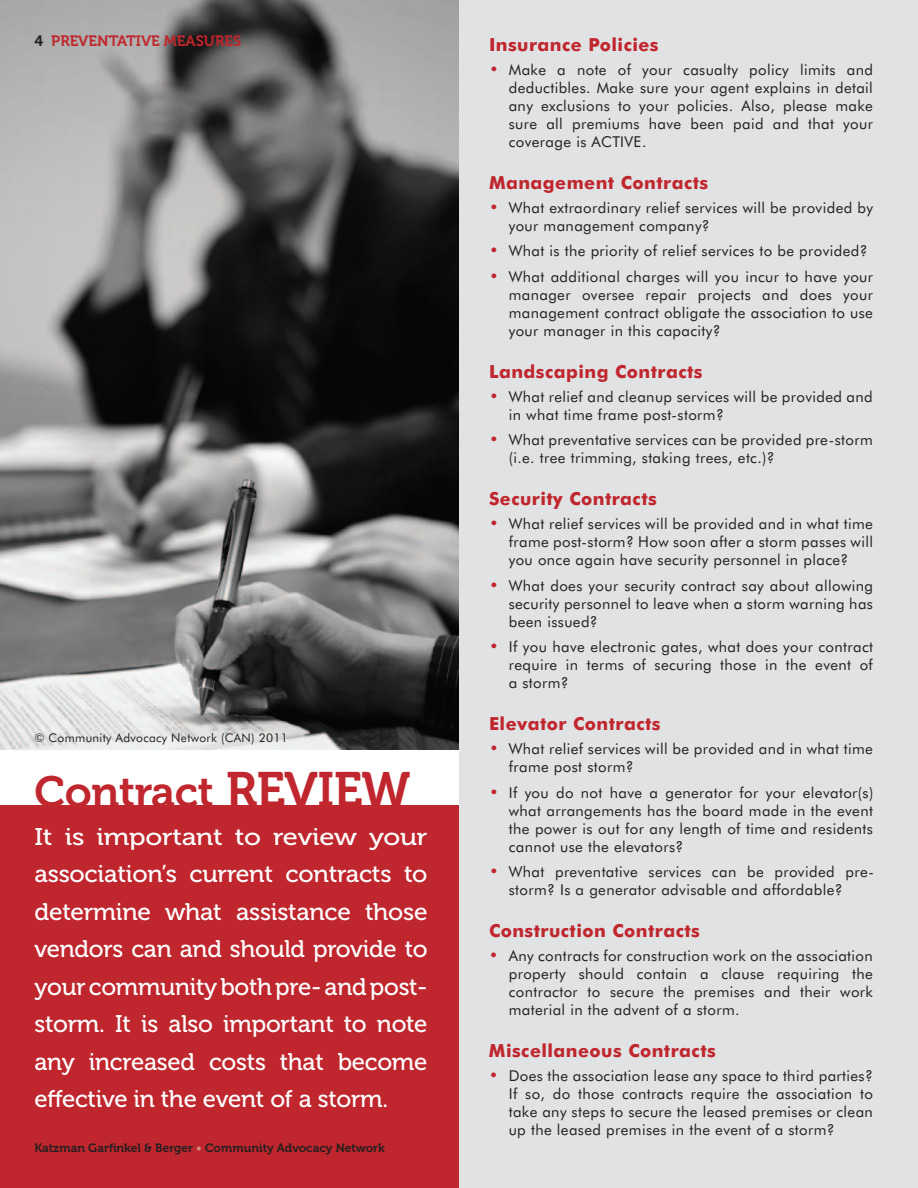
<style>
.page{position:relative;width:918px;height:1188px;background:#fff}
.page>*{position:absolute;margin:0;border:0;box-sizing:border-box;transform-origin:0 0}
.t1{font:43.5px "Museo 700";letter-spacing:-.01em;color:#c0262d}
.t2{font:24px/37.5px "Museo 500";letter-spacing:-.01em;color:#fff;text-align:justify;scale:1.14 1}
.t3{font:700 18px "Futura BT";letter-spacing:.025em;color:#c0262d}
.t4{font:15px/18px "Futura BT";letter-spacing:.025em;color:#231f20;text-align:justify}
.t5{font:15px "Museo 700";color:#c0262d}
.t6{font:12px "Museo 700";color:#231f20}
.t7{font:12px "Futura BT";letter-spacing:.025em;color:#231f20}
.s1{color:#231f20}
.s2{font-size:49.5px}
.s3{color:#da8e77}
.s4{font-weight:700;font-size:16.5px;color:#c0262d}
</style>
<div class="page">
<div style="left:459px;top:0;width:459px;height:1188px;background:#e1e2e4"></div>
<div style="left:0;top:806px;width:459px;height:382px;background:#c0262d"></div>
<img style="left:0;top:0;width:459px;height:750px">
<p class="t5" style="left:34px;top:32px;width:208px"><span class="s1">4</span> PREVENTATIVE MEASURES</p>
<p class="t7" style="left:34px;top:730px;width:255px">© Community Advocacy Network (CAN) 2011</p>
<p class="t1" style="left:34px;top:768px;width:378px">Contract <span class="s2">REVIEW</span></p>
<p class="t2" style="left:34px;top:818px;width:346px">It is important to review your association’s current contracts to determine what assistance those vendors can and should provide to your community both pre- and post&shy;storm. It is also important to note any increased costs that become effective in the event of a storm.</p>
<p class="t6" style="left:34px;top:1141px;width:352px">Katzman Garfinkel &amp; Berger <span class="s3">•</span> Community Advocacy Network</p>
<p class="t3" style="left:489px;top:34px;width:171px">Insurance Policies</p>
<p class="t4" style="left:509px;top:60px;width:366px;text-indent:-20px"><span class="s4">•</span> Make a note of your casualty policy limits and deductibles. Make sure your agent explains in detail any exclusions to your policies. Also, please make sure all premiums have been paid and that your coverage is ACTIVE.</p>
<p class="t3" style="left:489px;top:172px;width:221px">Management Contracts</p>
<p class="t4" style="left:509px;top:198px;width:366px;text-indent:-20px"><span class="s4">•</span> What extraordinary relief services will be provided by your management company?</p>
<p class="t4" style="left:489px;top:242px;width:380px"><span class="s4">•</span> What is the priority of relief services to be provided?</p>
<p class="t4" style="left:509px;top:267px;width:366px;text-indent:-20px"><span class="s4">•</span> What additional charges will you incur to have your manager oversee repair projects and does your management contract obligate the association to use your manager in this capacity?</p>
<p class="t3" style="left:489px;top:361px;width:215px">Landscaping Contracts</p>
<p class="t4" style="left:509px;top:387px;width:366px;text-indent:-20px"><span class="s4">•</span> What relief and cleanup services will be provided and in what time frame post-storm?</p>
<p class="t4" style="left:509px;top:431px;width:366px;text-indent:-20px"><span class="s4">•</span> What preventative services can be provided pre-storm (i.e. tree trimming, staking trees, etc.)?</p>
<p class="t3" style="left:489px;top:488px;width:169px">Security Contracts</p>
<p class="t4" style="left:509px;top:515px;width:366px;text-indent:-20px"><span class="s4">•</span> What relief services will be provided and in what time frame post-storm? How soon after a storm passes will you once again have security personnel in place?</p>
<p class="t4" style="left:509px;top:576px;width:366px;text-indent:-20px"><span class="s4">•</span> What does your security contract say about allowing security personnel to leave when a storm warning has been issued?</p>
<p class="t4" style="left:509px;top:638px;width:366px;text-indent:-20px"><span class="s4">•</span> If you have electronic gates, what does your contract require in terms of securing those in the event of a storm?</p>
<p class="t3" style="left:489px;top:713px;width:173px">Elevator Contracts</p>
<p class="t4" style="left:509px;top:740px;width:366px;text-indent:-20px"><span class="s4">•</span> What relief services will be provided and in what time frame post storm?</p>
<p class="t4" style="left:509px;top:783px;width:366px;text-indent:-20px"><span class="s4">•</span> If you do not have a generator for your elevator(s) what arrangements has the board made in the event the power is out for any length of time and residents cannot use the elevators?</p>
<p class="t4" style="left:509px;top:863px;width:367px;text-indent:-20px"><span class="s4">•</span> What preventative services can be provided pre&shy;storm? Is a generator advisable and affordable?</p>
<p class="t3" style="left:489px;top:920px;width:212px">Construction Contracts</p>
<p class="t4" style="left:509px;top:947px;width:366px;text-indent:-20px"><span class="s4">•</span> Any contracts for construction work on the association property should contain a clause requiring the contractor to secure the premises and their work material in the advent of a storm.</p>
<p class="t3" style="left:489px;top:1040px;width:228px">Miscellaneous Contracts</p>
<p class="t4" style="left:509px;top:1067px;width:366px;text-indent:-20px"><span class="s4">•</span> Does the association lease any space to third parties?<br>If so, do those contracts require the association to take any steps to secure the leased premises or clean up the leased premises in the event of a storm?</p>
</div>
